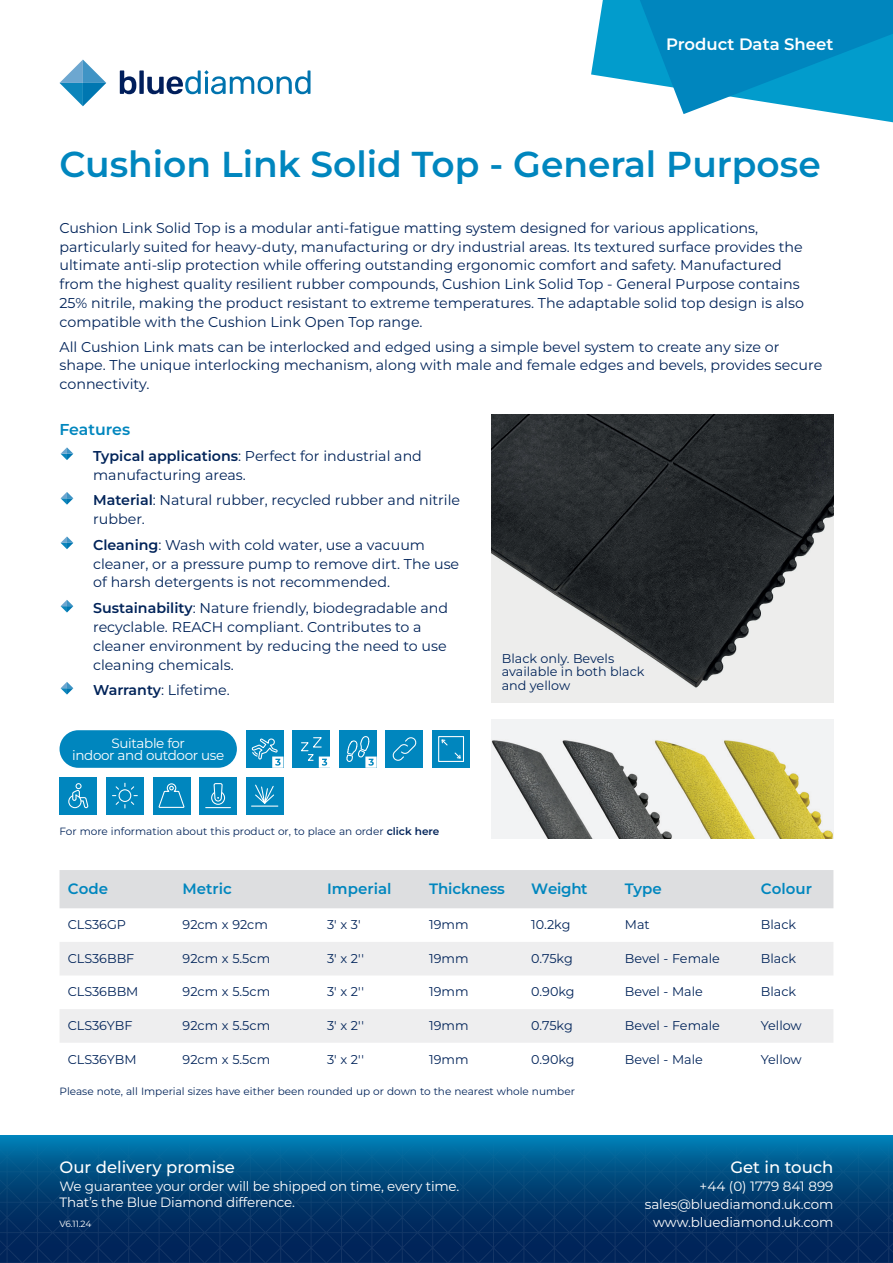
<style>
.page{position:relative;width:893px;height:1263px;background:#fff}
.page>*{position:absolute;margin:0;border:0;box-sizing:border-box;transform-origin:0 0}
.t1{font:600 36px "Montserrat";color:#0086be}
.t2{font:500 16.5px "Montserrat";color:#fff}
.t3{font:600 16.5px "Montserrat";color:#fff}
.t4{font:600 15.75px "Montserrat";color:#0086be}
.t5{font:600 15px "Montserrat";color:#0086be}
.t6{font:14.25px/18.8px "Montserrat";color:#002359}
.t7{font:13.5px/18px "Montserrat";letter-spacing:-.015em;color:#fff;text-align:right}
.t8{font:12.75px/13.5px "Montserrat";color:#002359}
.t9{font:10.5px "Montserrat";color:#002359}
.t10{font:9px "Montserrat";color:#fff}
.s1{font-weight:600}
</style>
<div class="page">
<svg style="left:60px;top:60px;width:46px;height:46px"></svg>
<svg style="left:120px;top:70px;width:190px;height:24px"></svg>
<svg style="left:0;top:1135px;width:893px;height:128px;background:#014276"></svg>
<svg style="left:591px;top:0;width:302px;height:123px"></svg>
<div style="left:60px;top:730px;width:177px;height:38px;background:#0086be;border-radius:19px"></div>
<div style="left:60px;top:870px;width:773px;height:38px;background:#dddee0"></div>
<svg style="left:60px;top:942px;width:773px;height:101px;fill:#eeeeef"></svg>
<div style="left:339px;top:730px;width:38px;height:38px;background:#0086be"></div>
<svg style="left:346px;top:736px;width:31px;height:32px"></svg>
<div style="left:246px;top:730px;width:37px;height:38px;background:#0086be"></div>
<svg style="left:251px;top:738px;width:32px;height:30px"></svg>
<div style="left:60px;top:777px;width:37px;height:37px;background:#0086be"></div>
<svg style="left:68px;top:783px;width:21px;height:26px"></svg>
<div style="left:292px;top:730px;width:38px;height:38px;background:#0086be"></div>
<svg style="left:301px;top:737px;width:29px;height:31px"></svg>
<div style="left:386px;top:730px;width:37px;height:38px;background:#0086be"></div>
<svg style="left:392px;top:737px;width:25px;height:24px"></svg>
<div style="left:432px;top:730px;width:38px;height:38px;background:#0086be"></div>
<svg style="left:441px;top:739px;width:20px;height:20px"></svg>
<div style="left:438px;top:736px;width:26px;height:26px;border:1px solid #fff"></div>
<div style="left:199px;top:777px;width:38px;height:37px;background:#0086be"></div>
<svg style="left:206px;top:783px;width:24px;height:25px"></svg>
<div style="left:153px;top:777px;width:37px;height:37px;background:#0086be"></div>
<svg style="left:159px;top:783px;width:26px;height:25px"></svg>
<div style="left:246px;top:777px;width:37px;height:37px;background:#0086be"></div>
<svg style="left:255px;top:784px;width:19px;height:20px"></svg>
<hr style="left:252px;top:805px;width:26px;height:2px;background:#fff">
<div style="left:106px;top:777px;width:38px;height:37px;background:#0086be"></div>
<svg style="left:113px;top:783px;width:24px;height:25px"></svg>
<svg style="left:61px;top:447px;width:12px;height:13px"></svg>
<svg style="left:61px;top:492px;width:12px;height:13px"></svg>
<svg style="left:61px;top:536px;width:12px;height:13px"></svg>
<svg style="left:61px;top:600px;width:12px;height:12px"></svg>
<svg style="left:61px;top:682px;width:12px;height:13px"></svg>
<img style="left:491px;top:415px;width:342px;height:288px">
<img style="left:491px;top:720px;width:342px;height:119px">
<p class="t3" style="left:666px;top:33px;width:169px">Product Data Sheet</p>
<h1 class="t1" style="left:60px;top:139px;width:763px">Cushion Link Solid Top - General Purpose</h1>
<p class="t6" style="left:60px;top:218px;width:746px">Cushion Link Solid Top is a modular anti-fatigue matting system designed for various applications, particularly suited for heavy-duty, manufacturing or dry industrial areas. Its textured surface provides the ultimate anti-slip protection while offering outstanding ergonomic comfort and safety. Manufactured from the highest quality resilient rubber compounds, Cushion Link Solid Top - General Purpose contains 25% nitrile, making the product resistant to extreme temperatures. The adaptable solid top design is also compatible with the Cushion Link Open Top range.</p>
<p class="t6" style="left:60px;top:337px;width:764px">All Cushion Link mats can be interlocked and edged using a simple bevel system to create any size or shape. The unique interlocking mechanism, along with male and female edges and bevels, provides secure connectivity.</p>
<p class="t4" style="left:60px;top:418px;width:72px">Features</p>
<p class="t6" style="left:93px;top:446px;width:330px"><span class="s1">Typical applications</span>: Perfect for industrial and manufacturing areas.</p>
<p class="t6" style="left:93px;top:490px;width:368px"><span class="s1">Material</span>: Natural rubber, recycled rubber and nitrile rubber.</p>
<p class="t6" style="left:93px;top:535px;width:368px"><span class="s1">Cleaning</span>: Wash with cold water, use a vacuum cleaner, or a pressure pump to remove dirt. The use of harsh detergents is not recommended.</p>
<p class="t6" style="left:93px;top:598px;width:357px"><span class="s1">Sustainability</span>: Nature friendly, biodegradable and recyclable. REACH compliant. Contributes to a cleaner environment by reducing the need to use cleaning chemicals.</p>
<p class="t6" style="left:93px;top:680px;width:138px"><span class="s1">Warranty</span>: Lifetime.</p>
<p class="t7" style="left:72px;top:736px;width:154px;line-height:12px;text-align:center">Suitable for<br>indoor and outdoor use</p>
<p class="t9" style="left:60px;top:824px;width:381px">For more information about this product or, to place an order <span class="s1">click here</span></p>
<p class="t8" style="left:502px;top:651px;width:144px">Black only. Bevels available in both black and yellow</p>
<p class="t5" style="left:68px;top:878px;width:42px">Code</p>
<p class="t5" style="left:183px;top:878px;width:51px">Metric</p>
<p class="t5" style="left:327px;top:878px;width:66px">Imperial</p>
<p class="t5" style="left:429px;top:878px;width:77px">Thickness</p>
<p class="t5" style="left:531px;top:878px;width:58px">Weight</p>
<p class="t5" style="left:625px;top:878px;width:38px">Type</p>
<p class="t5" style="left:761px;top:878px;width:53px">Colour</p>
<p class="t8" style="left:68px;top:917px;width:60px">CLS36GP</p>
<p class="t8" style="left:183px;top:917px;width:87px">92cm x 92cm</p>
<p class="t8" style="left:327px;top:917px;width:35px">3' x 3'</p>
<p class="t8" style="left:429px;top:917px;width:41px">19mm</p>
<p class="t8" style="left:531px;top:917px;width:41px">10.2kg</p>
<p class="t8" style="left:625px;top:917px;width:26px">Mat</p>
<p class="t8" style="left:761px;top:917px;width:37px">Black</p>
<p class="t8" style="left:68px;top:951px;width:68px">CLS36BBF</p>
<p class="t8" style="left:183px;top:951px;width:89px">92cm x 5.5cm</p>
<p class="t8" style="left:327px;top:951px;width:38px">3' x 2''</p>
<p class="t8" style="left:429px;top:951px;width:41px">19mm</p>
<p class="t8" style="left:531px;top:951px;width:43px">0.75kg</p>
<p class="t8" style="left:625px;top:951px;width:96px">Bevel - Female</p>
<p class="t8" style="left:761px;top:951px;width:37px">Black</p>
<p class="t8" style="left:68px;top:985px;width:72px">CLS36BBM</p>
<p class="t8" style="left:183px;top:985px;width:89px">92cm x 5.5cm</p>
<p class="t8" style="left:327px;top:985px;width:38px">3' x 2''</p>
<p class="t8" style="left:429px;top:985px;width:41px">19mm</p>
<p class="t8" style="left:531px;top:985px;width:45px">0.90kg</p>
<p class="t8" style="left:625px;top:985px;width:80px">Bevel - Male</p>
<p class="t8" style="left:761px;top:985px;width:37px">Black</p>
<p class="t8" style="left:68px;top:1018px;width:66px">CLS36YBF</p>
<p class="t8" style="left:183px;top:1018px;width:89px">92cm x 5.5cm</p>
<p class="t8" style="left:327px;top:1018px;width:38px">3' x 2''</p>
<p class="t8" style="left:429px;top:1018px;width:41px">19mm</p>
<p class="t8" style="left:531px;top:1018px;width:43px">0.75kg</p>
<p class="t8" style="left:625px;top:1018px;width:96px">Bevel - Female</p>
<p class="t8" style="left:761px;top:1018px;width:42px">Yellow</p>
<p class="t8" style="left:68px;top:1052px;width:70px">CLS36YBM</p>
<p class="t8" style="left:183px;top:1052px;width:89px">92cm x 5.5cm</p>
<p class="t8" style="left:327px;top:1052px;width:38px">3' x 2''</p>
<p class="t8" style="left:429px;top:1052px;width:41px">19mm</p>
<p class="t8" style="left:531px;top:1052px;width:45px">0.90kg</p>
<p class="t8" style="left:625px;top:1052px;width:80px">Bevel - Male</p>
<p class="t8" style="left:761px;top:1052px;width:42px">Yellow</p>
<p class="t9" style="left:60px;top:1084px;width:517px">Please note, all Imperial sizes have either been rounded up or down to the nearest whole number</p>
<p class="t2" style="left:60px;top:1155px;width:177px">Our delivery promise</p>
<p class="t7" style="left:60px;top:1177px;width:401px;line-height:16.2px;text-align:left">We guarantee your order will be shipped on time, every time.<br>That’s the Blue Diamond difference.</p>
<p class="t10" style="left:60px;top:1218px;width:33px">V6.11.24</p>
<p class="t2" style="left:730px;top:1155px;width:105px">Get in touch</p>
<p class="t7" style="left:645px;top:1176px;width:190px">+44 (0) 1779 841 899 sales@bluediamond.uk.com www.bluediamond.uk.com</p>
</div>
